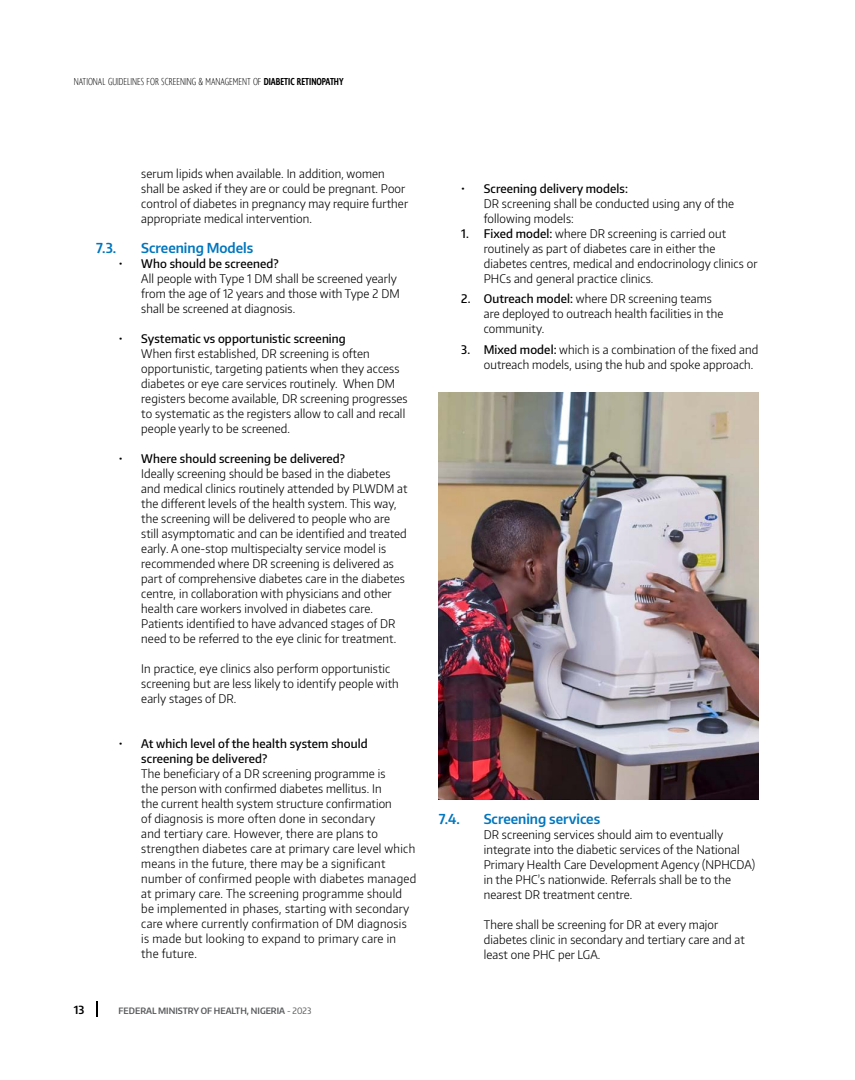
<style>
.page{position:relative;width:855px;height:1080px;background:#fff}
.page>*{position:absolute;margin:0;border:0;box-sizing:border-box;transform-origin:0 0}
.t1{font:600 13.75px "Encode Sans Narrow";color:#0076be}
.t2{font:300 11.88px/15px "Encode Sans Narrow";letter-spacing:.01em;color:#000}
.t3{font:500 11.88px/15px "Encode Sans Narrow";letter-spacing:.01em;color:#000}
.t4{font:600 11.25px "Encode Sans Narrow";color:#000}
.t5{font:300 expanded 10px "Astoria Sans";color:#000}
.t6{font:600 8.75px "Encode Sans Narrow";color:#58595b}
.s1{font-weight:500;font-stretch:condensed}
.s2{font-weight:400}
.s3{font-weight:500}
</style>
<div class="page">
<svg style="left:96px;top:1001px;width:2px;height:16px"></svg>
<img style="left:439px;top:392px;width:320px;height:407px">
<p class="t5" style="left:74px;top:76px;width:271px">NATIONAL GUIDELINES FOR SCREENING &amp; MANAGEMENT OF <span class="s1">DIABETIC RETINOPATHY</span></p>
<p class="t2" style="left:141px;top:166px;width:268px">serum lipids when available. In addition, women shall be asked if they are or could be pregnant. Poor control of diabetes in pregnancy may require further appropriate medical intervention.</p>
<p class="t1" style="left:96px;top:239px;width:21px">7.3.</p>
<p class="t1" style="left:141px;top:239px;width:113px">Screening Models</p>
<p class="t3" style="left:119px;top:256px;width:161px">• Who should be screened?</p>
<p class="t2" style="left:141px;top:271px;width:260px">All people with Type 1 DM shall be screened yearly from the age of 12 years and those with Type 2 DM shall be screened at diagnosis.</p>
<p class="t3" style="left:119px;top:331px;width:229px">• Systematic vs opportunistic screening</p>
<p class="t2" style="left:141px;top:346px;width:268px">When first established, DR screening is often opportunistic, targeting patients when they access diabetes or eye care services routinely. When DM registers become available, DR screening progresses to systematic as the registers allow to call and recall people yearly to be screened.</p>
<p class="t3" style="left:119px;top:451px;width:228px">• Where should screening be delivered?</p>
<p class="t2" style="left:141px;top:466px;width:268px">Ideally screening should be based in the diabetes and medical clinics routinely attended by PLWDM at the different levels of the health system. This way, the screening will be delivered to people who are still asymptomatic and can be identified and treated early. A one-stop multispecialty service model is recommended where DR screening is delivered as part of comprehensive diabetes care in the diabetes centre, in collaboration with physicians and other health care workers involved in diabetes care.<br>Patients identified to have advanced stages of DR need to be referred to the eye clinic for treatment.</p>
<p class="t2" style="left:141px;top:661px;width:259px">In practice, eye clinics also perform opportunistic screening but are less likely to identify people with early stages of DR.</p>
<p class="t3" style="left:141px;top:736px;width:228px;text-indent:-23px">• At which level of the health system should screening be delivered?</p>
<p class="t2" style="left:141px;top:766px;width:276px">The beneficiary of a DR screening programme is<br>the person with confirmed diabetes mellitus. In<br>the current health system structure confirmation<br>of diagnosis is more often done in secondary<br>and tertiary care. However, there are plans to strengthen diabetes care at primary care level which means in the future, there may be a significant number of confirmed people with diabetes managed at primary care. The screening programme should be implemented in phases, starting with secondary care where currently confirmation of DM diagnosis is made but looking to expand to primary care in the future.</p>
<p class="t4" style="left:74px;top:1002px;width:12px">13</p>
<p class="t6" style="left:119px;top:1005px;width:194px">FEDERAL MINISTRY OF HEALTH, NIGERIA <span class="s2">- 2023</span></p>
<p class="t3" style="left:461px;top:180px;width:168px">• Screening delivery models:</p>
<p class="t2" style="left:484px;top:195px;width:252px">DR screening shall be conducted using any of the following models:</p>
<p class="t2" style="left:484px;top:225px;width:275px;text-indent:-23px"><span class="s3">1. Fixed model:</span> where DR screening is carried out routinely as part of diabetes care in either the diabetes centres, medical and endocrinology clinics or PHCs and general practice clinics.</p>
<p class="t2" style="left:484px;top:291px;width:241px;text-indent:-23px"><span class="s3">2. Outreach model:</span> where DR screening teams are deployed to outreach health facilities in the community.</p>
<p class="t2" style="left:484px;top:342px;width:276px;text-indent:-23px"><span class="s3">3. Mixed model:</span> which is a combination of the fixed and outreach models, using the hub and spoke approach.</p>
<p class="t1" style="left:439px;top:810px;width:23px">7.4.</p>
<p class="t1" style="left:484px;top:810px;width:118px">Screening services</p>
<p class="t2" style="left:484px;top:827px;width:273px">DR screening services should aim to eventually integrate into the diabetic services of the National Primary Health Care Development Agency (NPHCDA) in the PHC’s nationwide. Referrals shall be to the nearest DR treatment centre.</p>
<p class="t2" style="left:484px;top:917px;width:262px">There shall be screening for DR at every major diabetes clinic in secondary and tertiary care and at least one PHC per LGA.</p>
</div>
